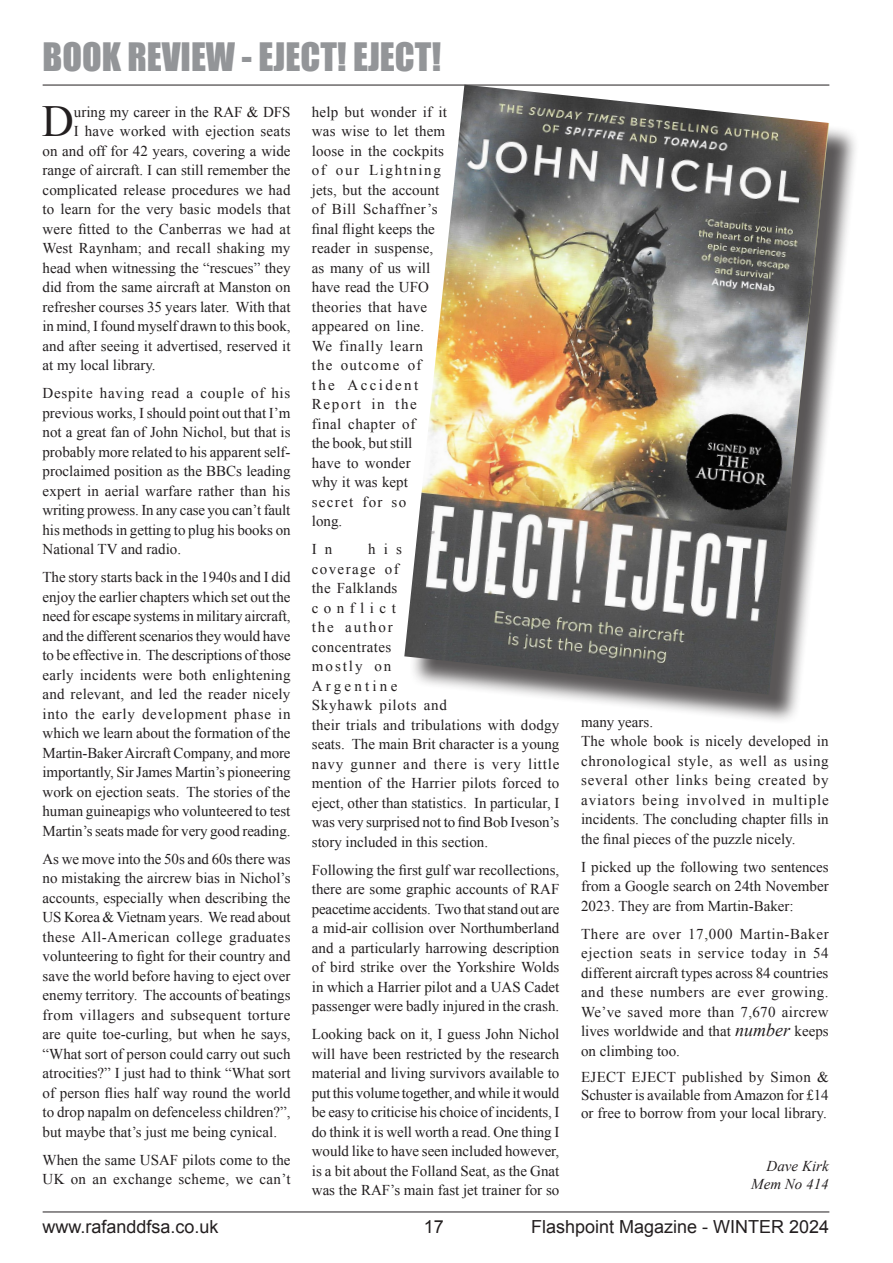
<style>
.page{position:relative;width:893px;height:1263px;background:#fff}
.page>*{position:absolute;margin:0;border:0;box-sizing:border-box;transform-origin:0 0}
.BODY{font:44.4px "Times New Roman";color:#231f20}
.PAGE_HEADING{font:36px "Impact";color:#939598}
.t1{font:18px "Arial";color:#231f20}
.BODY-2{font:15px/19.5px "Times New Roman";color:#231f20;text-align:justify}
.Author{font:italic 15px/18px "Times New Roman";color:#231f20;text-align:right}
.s1{font-style:italic;font-size:18px}
</style>
<div class="page">
<hr style="left:43px;top:85px;width:786px;height:1px;background:#231f20">
<hr style="left:43px;top:1211px;width:786px;height:1px;background:#231f20">
<div style="left:409px;top:89px;width:451px;height:636px;background:#231f20;opacity:.75"></div>
<img style="left:404px;top:85px;width:425px;height:610px">
<p class="PAGE_HEADING" style="left:43px;top:29px;width:400px">BOOK REVIEW - EJECT! EJECT!</p>
<p class="BODY" style="left:42px;top:91px;width:34px">D</p>
<p class="BODY-2" style="left:74px;top:102px;width:218px">uring my career in the RAF &amp; DFS</p>
<p class="BODY-2" style="left:74px;top:121px;width:218px">I have worked with ejection seats</p>
<p class="BODY-2" style="left:43px;top:141px;width:249px">on and off for 42 years, covering a wide</p>
<p class="BODY-2" style="left:43px;top:160px;width:250px">range of aircraft. I can still remember the</p>
<p class="BODY-2" style="left:43px;top:180px;width:250px">complicated release procedures we had</p>
<p class="BODY-2" style="left:43px;top:199px;width:250px">to learn for the very basic models that</p>
<p class="BODY-2" style="left:43px;top:219px;width:250px">were fitted to the Canberras we had at</p>
<p class="BODY-2" style="left:43px;top:238px;width:249px">West Raynham; and recall shaking my</p>
<p class="BODY-2" style="left:43px;top:258px;width:250px">head when witnessing the “rescues” they</p>
<p class="BODY-2" style="left:43px;top:277px;width:250px">did from the same aircraft at Manston on</p>
<p class="BODY-2" style="left:43px;top:297px;width:250px">refresher courses 35 years later. With that</p>
<p class="BODY-2" style="left:43px;top:316px;width:249px">in mind, I found myself drawn to this book,</p>
<p class="BODY-2" style="left:43px;top:336px;width:250px">and after seeing it advertised, reserved it</p>
<p class="BODY-2" style="left:43px;top:355px;width:115px">at my local library.</p>
<p class="BODY-2" style="left:43px;top:383px;width:250px">Despite having read a couple of his previous works, I should point out that I’m not a great fan of John Nichol, but that is probably more related to his apparent self&shy;proclaimed position as the BBCs leading expert in aerial warfare rather than his writing prowess. In any case you can’t fault his methods in getting to plug his books on National TV and radio.</p>
<p class="BODY-2" style="left:43px;top:567px;width:250px">The story starts back in the 1940s and I did enjoy the earlier chapters which set out the need for escape systems in military aircraft, and the different scenarios they would have to be effective in. The descriptions of those early incidents were both enlightening and relevant, and led the reader nicely into the early development phase in which we learn about the formation of the Martin-Baker Aircraft Company, and more importantly, Sir James Martin’s pioneering work on ejection seats. The stories of the human guineapigs who volunteered to test Martin’s seats made for very good reading.</p>
<p class="BODY-2" style="left:43px;top:849px;width:250px">As we move into the 50s and 60s there was no mistaking the aircrew bias in Nichol’s accounts, especially when describing the US Korea &amp; Vietnam years. We read about these All-American college graduates volunteering to fight for their country and save the world before having to eject over enemy territory. The accounts of beatings from villagers and subsequent torture are quite toe-curling, but when he says, “What sort of person could carry out such atrocities?” I just had to think “What sort of person flies half way round the world to drop napalm on defenceless children?”, but maybe that’s just me being cynical.</p>
<p class="BODY-2" style="left:43px;top:1150px;width:250px">When the same USAF pilots come to the<br>UK on an exchange scheme, we can’t</p>
<p class="BODY-2" style="left:312px;top:102px;width:137px;text-align:left">help but wonder if it was wise to let them loose in the cockpits of our Lightning jets, but the account of Bill Schaffner’s final flight keeps the reader in suspense, as many of us will have read the UFO theories that have appeared on line.<br>We finally learn the outcome of the Accident<br>Report in the final chapter of<br>the book, but still<br>have to wonder<br>why it was kept secret for so<br>long.</p>
<p class="BODY-2" style="left:312px;top:539px;width:22px">I n</p>
<p class="BODY-2" style="left:312px;top:539px;width:249px;text-align:left;text-indent:56px">his<br>coverage of<br>the Falklands<br>conflict<br>the author<br>concentrates<br>mostly on<br>Argentine<br>Skyhawk pilots and<br>their trials and tribulations with dodgy seats. The main Brit character is a young navy gunner and there is very little mention of the Harrier pilots forced to eject, other than statistics. In particular, I was very surprised not to find Bob Iveson’s story included in this section.</p>
<p class="BODY-2" style="left:312px;top:860px;width:249px">Following the first gulf war recollections, there are some graphic accounts of RAF peacetime accidents. Two that stand out are a mid-air collision over Northumberland and a particularly harrowing description of bird strike over the Yorkshire Wolds in which a Harrier pilot and a UAS Cadet passenger were badly injured in the crash.</p>
<p class="BODY-2" style="left:312px;top:1024px;width:249px">Looking back on it, I guess John Nichol will have been restricted by the research material and living survivors available to put this volume together, and while it would be easy to criticise his choice of incidents, I do think it is well worth a read. One thing I would like to have seen included however, is a bit about the Folland Seat, as the Gnat was the RAF’s main fast jet trainer for so</p>
<p class="BODY-2" style="left:581px;top:712px;width:249px;text-align:left">many years.<br>The whole book is nicely developed in chronological style, as well as using several other links being created by aviators being involved in multiple incidents. The concluding chapter fills in the final pieces of the puzzle nicely.</p>
<p class="BODY-2" style="left:581px;top:857px;width:249px">I picked up the following two sentences from a Google search on 24th November 2023. They are from Martin-Baker:</p>
<p class="BODY-2" style="left:581px;top:924px;width:249px">There are over 17,000 Martin-Baker ejection seats in service today in 54 different aircraft types across 84 countries and these numbers are ever growing.<br>We’ve saved more than 7,670 aircrew lives worldwide and that <span class="s1">number</span> keeps on climbing too.</p>
<p class="BODY-2" style="left:581px;top:1068px;width:249px;line-height:18px">EJECT EJECT published by Simon &amp; Schuster is available from Amazon for £14 or free to borrow from your local library.</p>
<p class="Author" style="left:751px;top:1157px;width:79px">Dave Kirk<br>Mem No 414</p>
<p class="t1" style="left:43px;top:1215px;width:178px">www.rafanddfsa.co.uk</p>
<p class="t1" style="left:424px;top:1215px;width:22px">17</p>
<p class="t1" style="left:531px;top:1215px;width:300px">Flashpoint Magazine - WINTER 2024</p>
</div>
